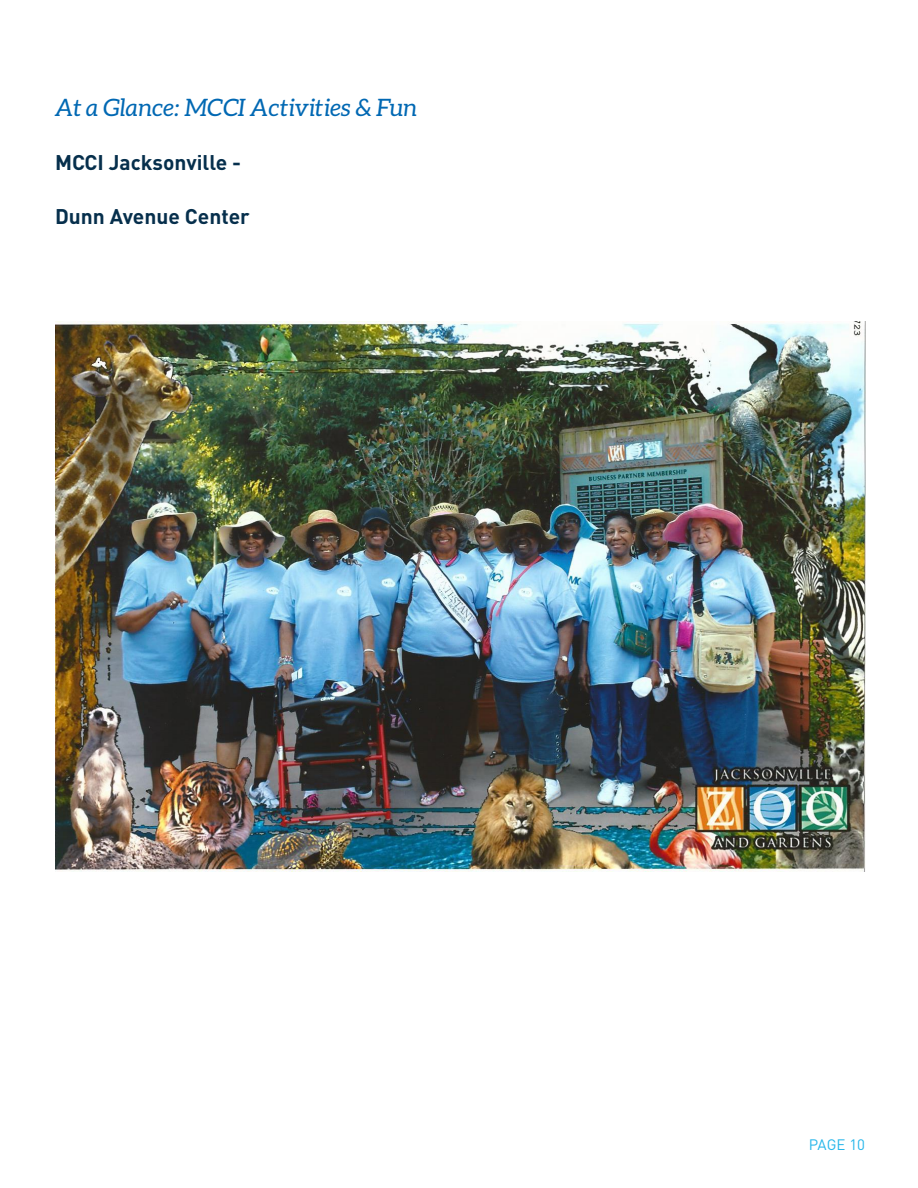
<style>
.page{position:relative;width:918px;height:1188px;background:#fff}
.page>*{position:absolute;margin:0;border:0;box-sizing:border-box;transform-origin:0 0}
.t1{font:italic 24px "Aleo";color:#0168b3}
.t2{font:700 21px "DIN Pro";color:#062f4c}
.t3{font:15px "DIN Pro";color:#26b6ea}
</style>
<div class="page">
<img style="left:55px;top:321px;width:810px;height:551px">
<p class="t1" style="left:55px;top:94px;width:364px">At a Glance: MCCI Activities &amp; Fun</p>
<p class="t2" style="left:55px;top:148px;width:187px">MCCI Jacksonville -</p>
<p class="t2" style="left:55px;top:202px;width:196px">Dunn Avenue Center</p>
<p class="t3" style="left:809px;top:1134px;width:58px">PAGE 10</p>
</div>
